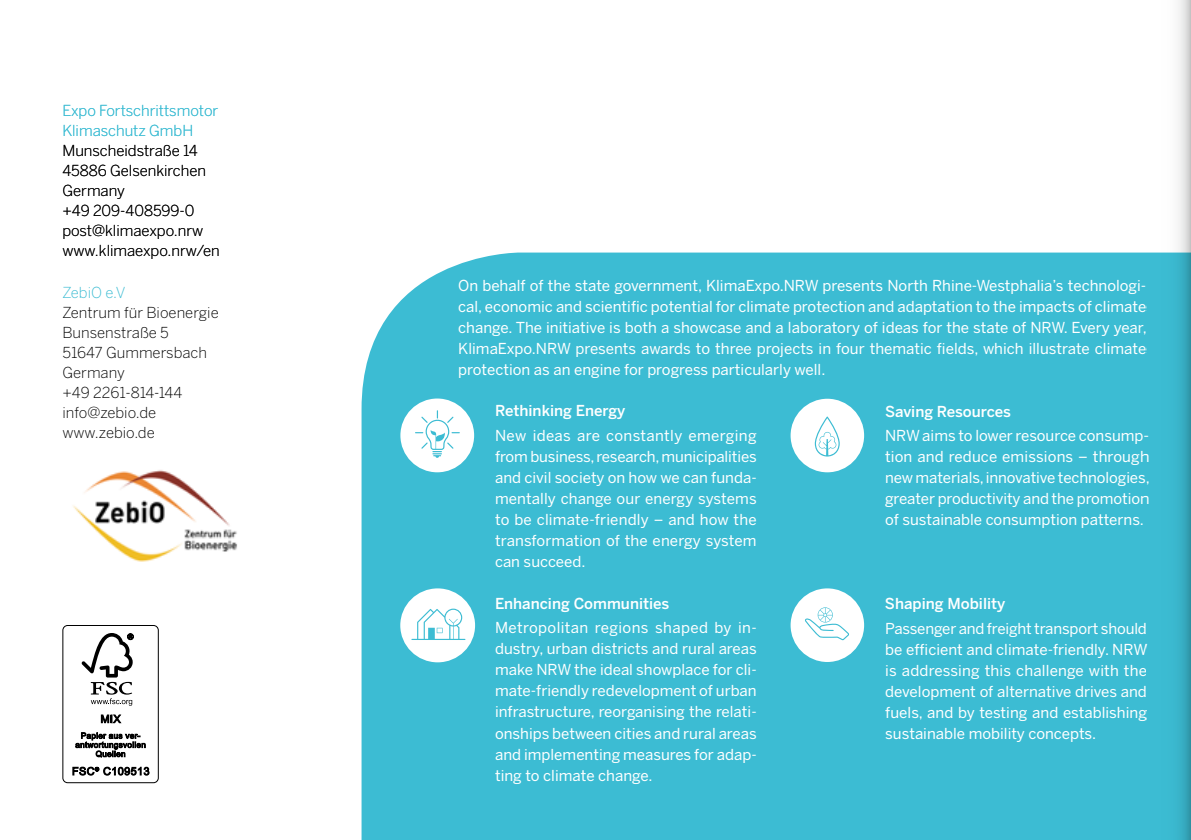
<style>
.page{position:relative;width:1191px;height:840px;background:#fff}
.page>*{position:absolute;margin:0;border:0;box-sizing:border-box;transform-origin:0 0}
.t1{font:15px/21px "Benton Sans";color:#fff;text-align:justify}
.t2{font:300 15px/20px "Benton Sans";color:#000}
.t3{font:500 15px "Benton Sans";color:#fff}
.t4{font:300 15px/20px "Benton Sans";color:#3cbcd3}
</style>
<div class="page">
<img style="left:73px;top:470px;width:164px;height:92px">
<div style="left:62px;top:624px;width:97px;height:158px;border:1px solid #000;border-radius:5px"></div>
<svg style="left:81px;top:633px;width:53px;height:72px"></svg>
<svg style="left:101px;top:714px;width:20px;height:10px"></svg>
<svg style="left:75px;top:732px;width:71px;height:25px"></svg>
<svg style="left:72px;top:766px;width:77px;height:9px"></svg>
<div style="left:361px;top:252px;width:785px;height:587px;background:#3cbcd3"></div>
<div style="left:400px;top:398px;width:74px;height:74px;background:#fff;border-radius:50%"></div>
<svg style="left:415px;top:410px;width:45px;height:47px"></svg>
<div style="left:400px;top:588px;width:75px;height:74px;background:#fff;border-radius:50%"></div>
<svg style="left:412px;top:608px;width:53px;height:31px"></svg>
<div style="left:790px;top:588px;width:74px;height:73px;background:#fff;border-radius:50%"></div>
<svg style="left:805px;top:607px;width:44px;height:32px"></svg>
<div style="left:790px;top:398px;width:74px;height:74px;background:#fff;border-radius:50%"></div>
<svg style="left:815px;top:416px;width:25px;height:40px"></svg>
<svg style="left:1146px;top:0;width:45px;height:839px"></svg>
<p class="t4" style="left:62px;top:100px;width:158px">Expo Fortschrittsmotor<br>Klimaschutz GmbH</p>
<p class="t2" style="left:62px;top:140px;width:159px">Munscheidstraße 14<br>45886 Gelsenkirchen<br>Germany<br>+49 209-408599-0 post@klimaexpo.nrw www.klimaexpo.nrw/en</p>
<p class="t4" style="left:62px;top:282px;width:65px">ZebiO e.V</p>
<p class="t2" style="left:62px;top:302px;width:158px">Zentrum für Bioenergie<br>Bunsenstraße 5<br>51647 Gummersbach<br>Germany<br>+49 2261-814-144 info@zebio.de www.zebio.de</p>
<p class="t1" style="left:458px;top:275px;width:690px">On behalf of the state government, KlimaExpo.NRW presents North Rhine-Westphalia’s technologi&shy;cal, economic and scientific potential for climate protection and adaptation to the impacts of climate change. The initiative is both a showcase and a laboratory of ideas for the state of NRW. Every year, KlimaExpo.NRW presents awards to three projects in four thematic fields, which illustrate climate protection as an engine for progress particularly well.</p>
<p class="t3" style="left:495px;top:401px;width:132px">Rethinking Energy</p>
<p class="t1" style="left:495px;top:424px;width:263px">New ideas are constantly emerging from business, research, municipalities and civil society on how we can funda&shy;mentally change our energy systems to be climate-friendly – and how the transformation of the energy system can succeed.</p>
<p class="t3" style="left:885px;top:402px;width:127px">Saving Resources</p>
<p class="t1" style="left:885px;top:425px;width:266px">NRW aims to lower resource consump&shy;tion and reduce emissions – through new materials, innovative technologies, greater productivity and the promotion of sustainable consumption patterns.</p>
<p class="t3" style="left:495px;top:594px;width:176px">Enhancing Communities</p>
<p class="t3" style="left:885px;top:594px;width:122px">Shaping Mobility</p>
<p class="t1" style="left:885px;top:617px;width:263px">Passenger and freight transport should be efficient and climate-friendly. NRW is addressing this challenge with the development of alternative drives and fuels, and by testing and establishing sustainable mobility concepts.</p>
<p class="t1" style="left:495px;top:617px;width:263px">Metropolitan regions shaped by in&shy;dustry, urban districts and rural areas make NRW the ideal showplace for cli&shy;mate-friendly redevelopment of urban infrastructure, reorganising the relati&shy;onships between cities and rural areas and implementing measures for adap&shy;ting to climate change.</p>
</div>
